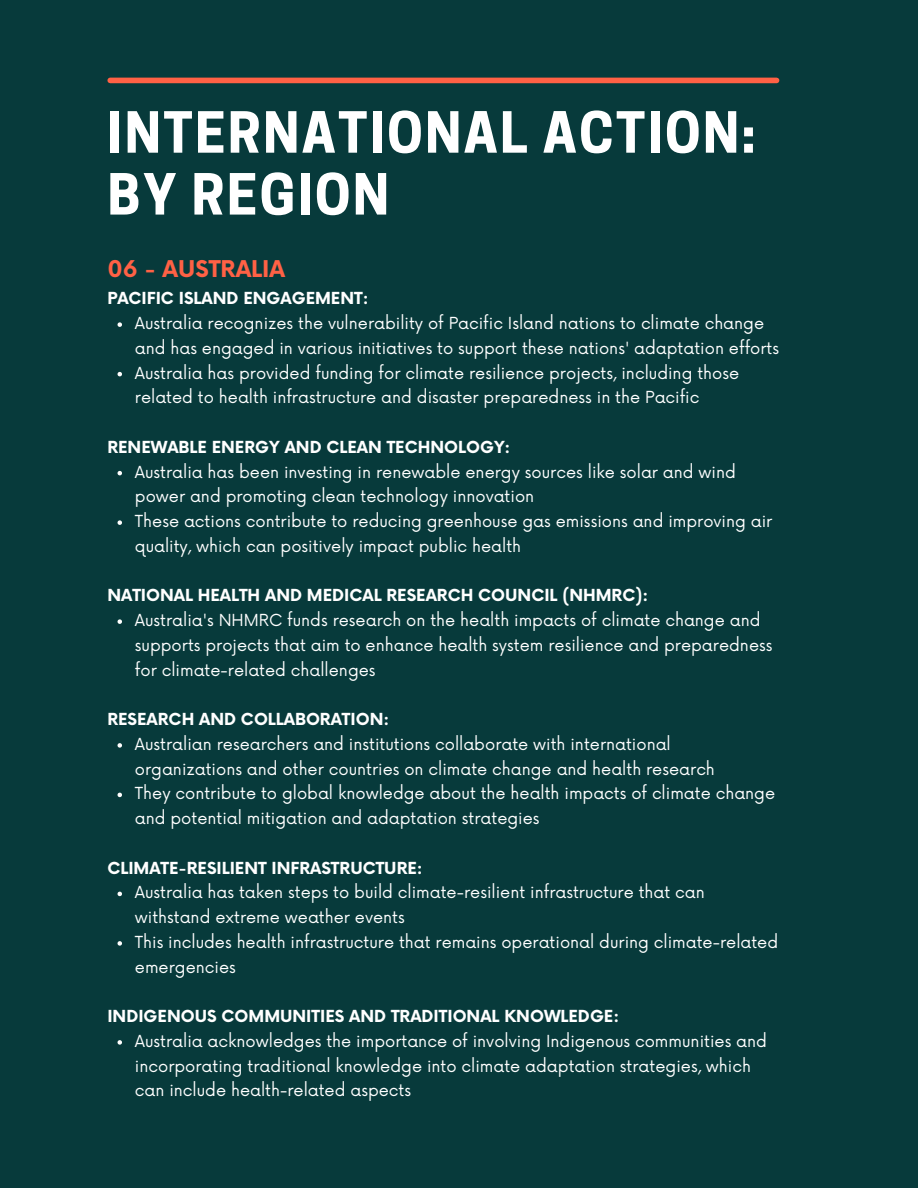
<style>
.page{position:relative;width:918px;height:1188px;background:#073a3b}
.page>*{position:absolute;margin:0;border:0;box-sizing:border-box;transform-origin:0 0}
.t1{font:700 53.25px/61.8px "Cooper Hewitt";letter-spacing:.04em;color:#fff}
.t2{font:700 22.5px "Now";color:#ff6145}
.t3{font:16.2px/24.8px "Now";color:#fff}
.t4{font:700 16.2px "Now";color:#fff}
</style>
<div class="page">
<div style="left:110px;top:78px;width:667px;height:5px;background:#ff6145"></div>
<svg style="left:118px;top:322px;width:4px;height:5px"></svg>
<svg style="left:118px;top:372px;width:4px;height:4px"></svg>
<svg style="left:118px;top:471px;width:4px;height:4px"></svg>
<svg style="left:118px;top:520px;width:4px;height:5px"></svg>
<svg style="left:118px;top:619px;width:4px;height:5px"></svg>
<svg style="left:118px;top:743px;width:4px;height:5px"></svg>
<svg style="left:118px;top:793px;width:4px;height:4px"></svg>
<svg style="left:118px;top:892px;width:4px;height:4px"></svg>
<svg style="left:118px;top:941px;width:4px;height:5px"></svg>
<svg style="left:118px;top:1040px;width:4px;height:5px"></svg>
<p class="t1" style="left:107px;top:108px;width:650px">INTERNATIONAL ACTION:<br>BY REGION</p>
<p class="t2" style="left:107px;top:257px;width:179px">06 - AUSTRALIA</p>
<p class="t4" style="left:107px;top:290px;width:263px">PACIFIC ISLAND ENGAGEMENT:</p>
<p class="t3" style="left:135px;top:312px;width:646px">Australia recognizes the vulnerability of Pacific Island nations to climate change and has engaged in various initiatives to support these nations' adaptation efforts</p>
<p class="t3" style="left:135px;top:361px;width:606px">Australia has provided funding for climate resilience projects, including those related to health infrastructure and disaster preparedness in the Pacific</p>
<p class="t4" style="left:107px;top:438px;width:405px">RENEWABLE ENERGY AND CLEAN TECHNOLOGY:</p>
<p class="t3" style="left:135px;top:460px;width:602px">Australia has been investing in renewable energy sources like solar and wind power and promoting clean technology innovation</p>
<p class="t3" style="left:135px;top:510px;width:639px">These actions contribute to reducing greenhouse gas emissions and improving air quality, which can positively impact public health</p>
<p class="t4" style="left:107px;top:587px;width:542px">NATIONAL HEALTH AND MEDICAL RESEARCH COUNCIL (NHMRC):</p>
<p class="t3" style="left:135px;top:609px;width:639px">Australia's NHMRC funds research on the health impacts of climate change and supports projects that aim to enhance health system resilience and preparedness for climate-related challenges</p>
<p class="t4" style="left:107px;top:711px;width:283px">RESEARCH AND COLLABORATION:</p>
<p class="t3" style="left:135px;top:733px;width:582px">Australian researchers and institutions collaborate with international organizations and other countries on climate change and health research</p>
<p class="t3" style="left:135px;top:782px;width:642px">They contribute to global knowledge about the health impacts of climate change and potential mitigation and adaptation strategies</p>
<p class="t4" style="left:107px;top:859px;width:317px">CLIMATE-RESILIENT INFRASTRUCTURE:</p>
<p class="t3" style="left:135px;top:881px;width:571px">Australia has taken steps to build climate-resilient infrastructure that can withstand extreme weather events</p>
<p class="t3" style="left:135px;top:931px;width:645px">This includes health infrastructure that remains operational during climate-related emergencies</p>
<p class="t4" style="left:107px;top:1008px;width:513px">INDIGENOUS COMMUNITIES AND TRADITIONAL KNOWLEDGE:</p>
<p class="t3" style="left:135px;top:1030px;width:634px">Australia acknowledges the importance of involving Indigenous communities and incorporating traditional knowledge into climate adaptation strategies, which can include health-related aspects</p>
</div>
